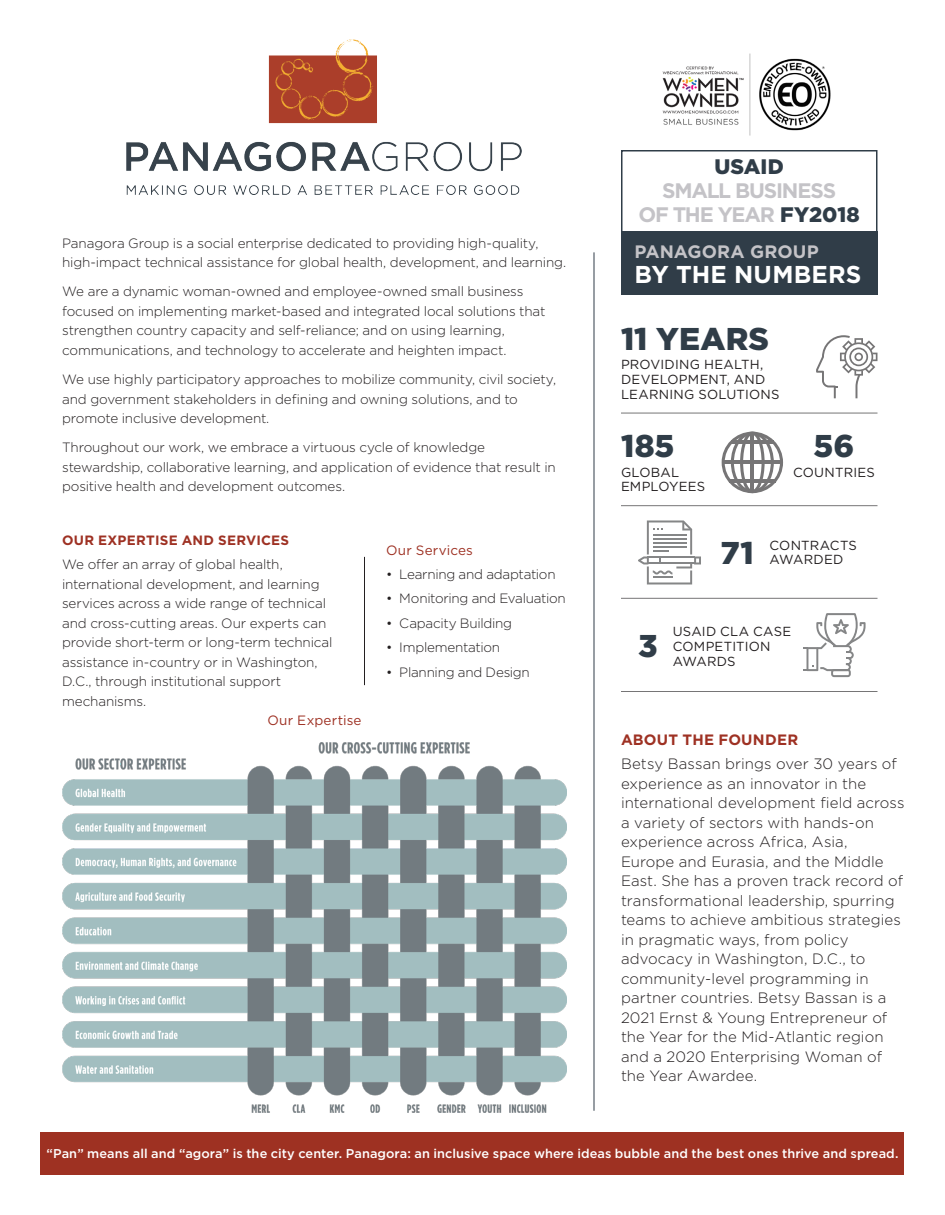
<style>
.page{position:relative;width:945px;height:1215px;background:#fff}
.page>*{position:absolute;margin:0;border:0;box-sizing:border-box;transform-origin:0 0}
.Text{font:900 31.5px "Gotham";letter-spacing:.005em;color:#303d48}
.Header_A{font:700 24.3px "Gotham";letter-spacing:.01em;color:#fff}
.Header_A-2{font:700 21px "Gotham";letter-spacing:-.055em;color:#c4c3c7}
.Text-2{font:900 21px "Gotham";letter-spacing:.005em;color:#303d48}
.Header_A-3{font:700 18px "Gotham";letter-spacing:.005em;color:#c4c3c7}
.Text_after_Header{font:300 15px/19.5px "Gotham";letter-spacing:.005em;color:#231f20}
.Header_A-4{font:700 15px "Gotham";letter-spacing:.015em;color:#9e3123}
.Text-3{font:300 13.5px/19.5px "Gotham";letter-spacing:-.01em;color:#231f20}
.Text_after_Header-2{font:300 13.5px/19.5px "Gotham";letter-spacing:-.015em;color:#231f20}
.Header_A-5{font:700 13.5px "Gotham";letter-spacing:.015em;color:#9e3123}
.Text_Indents{font:13.5px "Gotham";letter-spacing:.01em;color:#9e3123}
.Text-4{font:13.2px/14.7px "Gotham";letter-spacing:.015em;color:#231f20}
.Footer_Text{font:500 12.75px "Gotham";letter-spacing:.005em;color:#fff}
.s1{font-weight:900;color:#303d48}
</style>
<div class="page">
<div style="left:40px;top:1132px;width:864px;height:42px;background:#9e3122"></div>
<img style="left:662px;top:53px;width:169px;height:83px">
<hr style="left:594px;top:252px;width:1px;height:859px;background:#303d48">
<img style="left:62px;top:743px;width:505px;height:369px">
<hr style="left:621px;top:505px;width:257px;height:1px;background:#767576">
<hr style="left:621px;top:598px;width:257px;height:1px;background:#767576">
<hr style="left:621px;top:691px;width:257px;height:1px;background:#767576">
<svg style="left:722px;top:432px;width:61px;height:61px"></svg>
<hr style="left:751px;top:433px;width:3px;height:59px;background:#767576">
<hr style="left:731px;top:441px;width:43px;height:3px;background:#767576">
<hr style="left:729px;top:479px;width:46px;height:3px;background:#767576">
<hr style="left:723px;top:461px;width:59px;height:3px;background:#767576">
<svg style="left:638px;top:520px;width:63px;height:64px"></svg>
<hr style="left:621px;top:413px;width:257px;height:1px;background:#767576">
<svg style="left:816px;top:335px;width:61px;height:63px"></svg>
<div style="left:621px;top:150px;width:257px;height:88px;border:2px solid #303d48"></div>
<div style="left:621px;top:232px;width:257px;height:63px;background:#303d48"></div>
<svg style="left:803px;top:613px;width:63px;height:64px"></svg>
<img style="left:127px;top:40px;width:394px;height:155px">
<hr style="left:364px;top:557px;width:1px;height:128px;background:#231f20">
<p class="Text-3" style="left:62px;top:233px;width:506px">Panagora Group is a social enterprise dedicated to providing high-quality, high-impact technical assistance for global health, development, and learning.</p>
<p class="Text-3" style="left:62px;top:281px;width:485px">We are a dynamic woman-owned and employee-owned small business focused on implementing market-based and integrated local solutions that strengthen country capacity and self-reliance; and on using learning, communications, and technology to accelerate and heighten impact.</p>
<p class="Text-3" style="left:62px;top:369px;width:496px">We use highly participatory approaches to mobilize community, civil society, and government stakeholders in defining and owning solutions, and to promote inclusive development.</p>
<p class="Text-3" style="left:62px;top:437px;width:495px">Throughout our work, we embrace a virtuous cycle of knowledge stewardship, collaborative learning, and application of evidence that result in positive health and development outcomes.</p>
<p class="Header_A-5" style="left:62px;top:531px;width:229px">OUR EXPERTISE AND SERVICES</p>
<p class="Text_after_Header-2" style="left:62px;top:554px;width:272px">We offer an array of global health, international development, and learning services across a wide range of technical and cross-cutting areas. Our experts can provide short-term or long-term technical assistance in-country or in Washington, D.C., through institutional support mechanisms.</p>
<p class="Text_Indents" style="left:268px;top:712px;width:96px">Our Expertise</p>
<p class="Text_Indents" style="left:386px;top:541px;width:88px">Our Services</p>
<p class="Text_after_Header-2" style="left:386px;top:564px;width:171px">• Learning and adaptation</p>
<p class="Text_after_Header-2" style="left:386px;top:588px;width:181px">• Monitoring and Evaluation</p>
<p class="Text_after_Header-2" style="left:386px;top:613px;width:128px">• Capacity Building</p>
<p class="Text_after_Header-2" style="left:386px;top:637px;width:116px">• Implementation</p>
<p class="Text_after_Header-2" style="left:386px;top:662px;width:145px">• Planning and Design</p>
<p class="Text-2" style="left:714px;top:152px;width:71px">USAID</p>
<p class="Header_A-2" style="left:662px;top:177px;width:175px">SMALL BUSINESS</p>
<p class="Header_A-2" style="left:639px;top:201px;width:223px">OF THE YEAR <span class="s1">FY2018</span></p>
<p class="Header_A-3" style="left:634px;top:240px;width:186px">PANAGORA GROUP</p>
<p class="Header_A" style="left:634px;top:258px;width:229px">BY THE NUMBERS</p>
<p class="Text" style="left:621px;top:317px;width:150px">11 YEARS</p>
<p class="Text-4" style="left:621px;top:357px;width:160px">PROVIDING HEALTH,<br>DEVELOPMENT, AND<br>LEARNING SOLUTIONS</p>
<p class="Text" style="left:621px;top:424px;width:55px">185</p>
<p class="Text-4" style="left:621px;top:464px;width:60px">GLOBAL</p>
<p class="Text-4" style="left:621px;top:479px;width:86px">EMPLOYEES</p>
<p class="Text" style="left:814px;top:424px;width:42px">56</p>
<p class="Text-4" style="left:793px;top:464px;width:83px">COUNTRIES</p>
<p class="Text" style="left:721px;top:532px;width:35px">71</p>
<p class="Text-4" style="left:770px;top:537px;width:89px">CONTRACTS<br>AWARDED</p>
<p class="Text" style="left:638px;top:624px;width:21px">3</p>
<p class="Text-4" style="left:673px;top:624px;width:120px">USAID CLA CASE</p>
<p class="Text-4" style="left:673px;top:639px;width:99px">COMPETITION</p>
<p class="Text-4" style="left:673px;top:653px;width:64px">AWARDS</p>
<p class="Header_A-4" style="left:621px;top:729px;width:179px">ABOUT THE FOUNDER</p>
<p class="Text_after_Header" style="left:621px;top:754px;width:285px">Betsy Bassan brings over 30 years of experience as an innovator in the international development field across a variety of sectors with hands-on experience across Africa, Asia, Europe and Eurasia, and the Middle East. She has a proven track record of transformational leadership, spurring teams to achieve ambitious strategies in pragmatic ways, from policy advocacy in Washington, D.C., to community-level programming in partner countries. Betsy Bassan is a 2021 Ernst &amp; Young Entrepreneur of the Year for the Mid-Atlantic region and a 2020 Enterprising Woman of the Year Awardee.</p>
<p class="Footer_Text" style="left:47px;top:1145px;width:853px">“Pan” means all and “agora” is the city center. Panagora: an inclusive space where ideas bubble and the best ones thrive and spread.</p>
</div>
